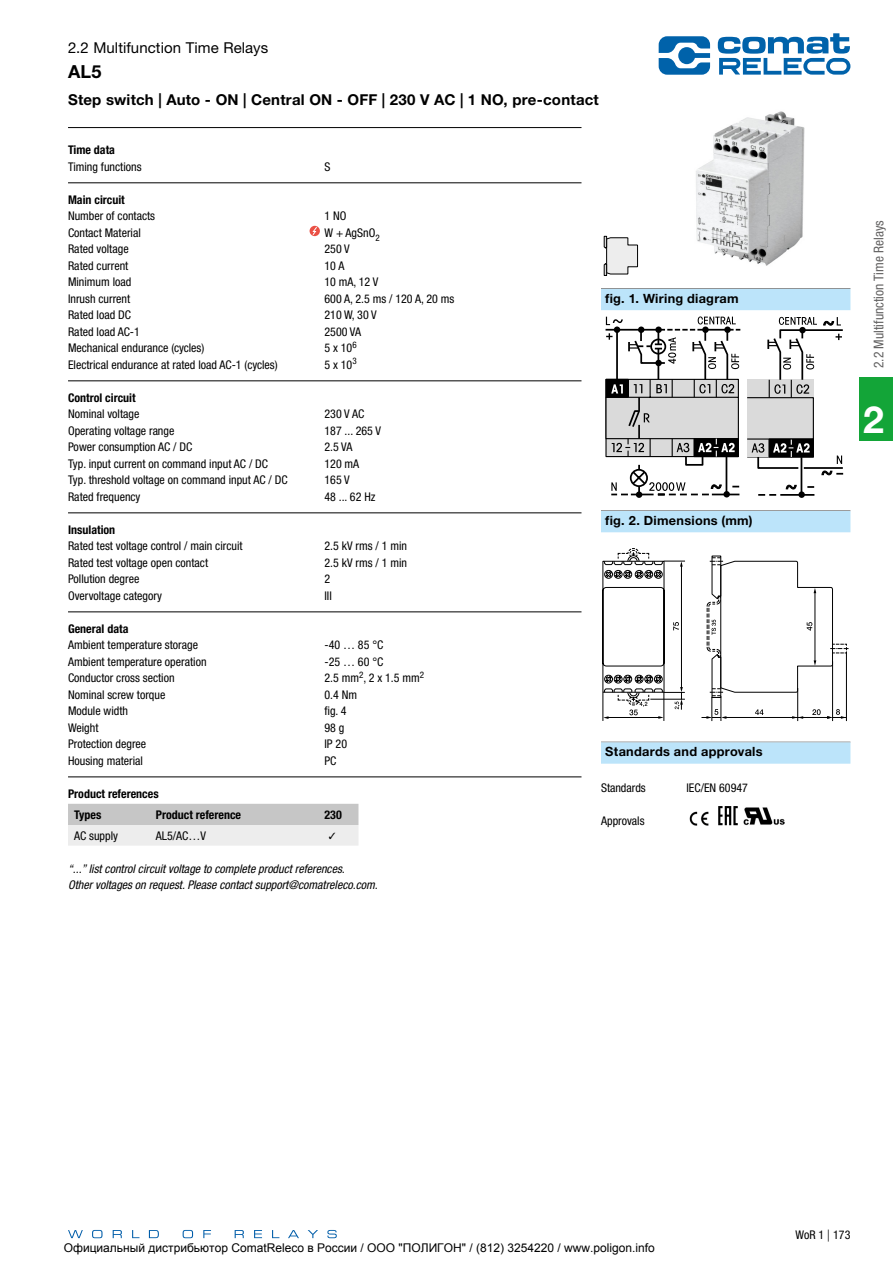
<style>
.page{position:relative;width:893px;height:1263px;background:#fff}
.page>*{position:absolute;margin:0;border:0;box-sizing:border-box;transform-origin:0 0}
.t1{font:700 37.5px "Helvetica Neue LT Std";color:#fff}
.t2{font:700 18px "Helvetica Neue LT Std";color:#000}
.t3{font:700 15px "Helvetica Neue LT Std";letter-spacing:.015em;color:#000}
.t4{font:15px "Helvetica Neue LT Std";letter-spacing:.005em;color:#000}
.t5{font:condensed 13.5px "Helvetica Neue LT Std";color:#646363}
.t6{font:700 12.75px "Helvetica Neue LT Std";letter-spacing:.02em;color:#000}
.t7{font:condensed 12px/16.5px "Helvetica Neue LT Std";color:#000}
.t8{font:italic condensed 12px/16.5px "Helvetica Neue LT Std";color:#000}
.t9{font:700 condensed 12px/20.9px "Helvetica Neue LT Std";color:#000}
.t10{font:12px "Arial";color:#000}
.s1{font-weight:300;font-stretch:normal}
</style>
<div class="page">
<svg style="left:659px;top:36px;width:51px;height:39px"></svg>
<svg style="left:718px;top:33px;width:132px;height:42px"></svg>
<svg style="left:254px;top:1230px;width:8px;height:8px"></svg>
<svg style="left:235px;top:1230px;width:9px;height:8px"></svg>
<svg style="left:327px;top:1230px;width:10px;height:8px"></svg>
<svg style="left:308px;top:1230px;width:10px;height:8px"></svg>
<svg style="left:272px;top:1230px;width:7px;height:8px"></svg>
<svg style="left:288px;top:1230px;width:11px;height:8px"></svg>
<svg style="left:113px;top:1230px;width:9px;height:8px"></svg>
<svg style="left:92px;top:1230px;width:10px;height:8px"></svg>
<svg style="left:68px;top:1230px;width:15px;height:8px"></svg>
<svg style="left:203px;top:1230px;width:8px;height:8px"></svg>
<svg style="left:132px;top:1230px;width:7px;height:8px"></svg>
<svg style="left:183px;top:1230px;width:10px;height:8px"></svg>
<svg style="left:149px;top:1230px;width:10px;height:8px"></svg>
<div style="left:859px;top:377px;width:34px;height:64px;background:#13a538"></div>
<hr style="left:68px;top:183px;width:513px;height:1px;background:#000">
<hr style="left:68px;top:381px;width:513px;height:1px;background:#000">
<hr style="left:68px;top:513px;width:513px;height:1px;background:#000">
<hr style="left:68px;top:612px;width:513px;height:1px;background:#000">
<hr style="left:68px;top:777px;width:513px;height:1px;background:#000">
<hr style="left:68px;top:127px;width:513px;height:1px;background:#000">
<img style="left:696px;top:111px;width:109px;height:155px">
<svg style="left:604px;top:236px;width:34px;height:40px"></svg>
<hr style="left:601px;top:288px;width:249px;height:1px;background:#878787">
<div style="left:601px;top:289px;width:249px;height:21px;background:#bce4fa"></div>
<hr style="left:601px;top:510px;width:249px;height:1px;background:#878787">
<div style="left:601px;top:511px;width:249px;height:21px;background:#bce4fa"></div>
<div style="left:601px;top:742px;width:249px;height:22px;background:#bce4fa"></div>
<svg style="left:605px;top:316px;width:238px;height:181px"></svg>
<svg style="left:602px;top:548px;width:83px;height:173px"></svg>
<svg style="left:701px;top:555px;width:148px;height:166px"></svg>
<img style="left:689px;top:811px;width:20px;height:14px">
<svg style="left:718px;top:806px;width:20px;height:19px"></svg>
<img style="left:744px;top:807px;width:40px;height:18px">
<svg style="left:310px;top:226px;width:10px;height:10px"></svg>
<svg style="left:312px;top:226px;width:6px;height:10px"></svg>
<svg style="left:68px;top:804px;width:290px;height:42px;background:#d9d9d9"></svg>
<p class="t4" style="left:68px;top:39px;width:202px">2.2 Multifunction Time Relays</p>
<h2 class="t2" style="left:68px;top:61px;width:35px">AL5</h2>
<p class="t3" style="left:68px;top:90px;width:532px">Step switch | Auto - ON | Central ON - OFF | 230 V AC | 1 NO, pre-contact</p>
<p class="t9" style="left:68px;top:139px;width:49px">Time data</p>
<p class="t7" style="left:68px;top:158px;width:75px">Timing functions</p>
<p class="t9" style="left:68px;top:189px;width:58px">Main circuit</p>
<p class="t7" style="left:68px;top:208px;width:211px">Number of contacts<br>Contact Material<br>Rated voltage<br>Rated current<br>Minimum load<br>Inrush current<br>Rated load DC<br>Rated load AC-1<br>Mechanical endurance (cycles)<br>Electrical endurance at rated load AC-1 (cycles)</p>
<p class="t9" style="left:68px;top:387px;width:69px">Control circuit</p>
<p class="t7" style="left:68px;top:406px;width:221px">Nominal voltage<br>Operating voltage range<br>Power consumption AC / DC<br>Typ. input current on command input AC / DC<br>Typ. threshold voltage on command input AC / DC<br>Rated frequency</p>
<p class="t9" style="left:68px;top:519px;width:49px">Insulation</p>
<p class="t7" style="left:68px;top:538px;width:176px">Rated test voltage control / main circuit<br>Rated test voltage open contact<br>Pollution degree<br>Overvoltage category</p>
<p class="t9" style="left:68px;top:618px;width:62px">General data</p>
<p class="t7" style="left:68px;top:637px;width:140px">Ambient temperature storage<br>Ambient temperature operation<br>Conductor cross section<br>Nominal screw torque<br>Module width<br>Weight<br>Protection degree<br>Housing material</p>
<p class="t9" style="left:74px;top:783px;width:86px;text-indent:-6px">Product references<br>Types</p>
<p class="t7" style="left:324px;top:158px;width:7px">S</p>
<p class="t7" style="left:324px;top:208px;width:131px">1 NO<br>W + AgSnO<sub>2<br></sub>250 V<br>10 A<br>10 mA, 12 V<br>600 A, 2.5 ms / 120 A, 20 ms<br>210 W, 30 V<br>2500 VA<br>5 x 10<sup>6<br></sup>5 x 10<sup>3</sup></p>
<p class="t7" style="left:324px;top:406px;width:58px">230 V AC<br>187 ... 265 V<br>2.5 VA<br>120 mA<br>165 V<br>48 ... 62 Hz</p>
<p class="t7" style="left:324px;top:538px;width:84px">2.5 kV rms / 1 min<br>2.5 kV rms / 1 min<br>2<br>III</p>
<p class="t7" style="left:324px;top:637px;width:101px">-40 … 85 °C<br>-25 … 60 °C<br>2.5 mm<sup>2</sup>, 2 x 1.5 mm<sup>2<br></sup>0.4 Nm<br>fig. 4<br>98 g<br>IP 20<br>PC</p>
<p class="t9" style="left:156px;top:804px;width:87px">Product reference</p>
<p class="t9" style="left:324px;top:804px;width:19px">230</p>
<p class="t7" style="left:74px;top:827px;width:45px">AC supply</p>
<p class="t7" style="left:156px;top:827px;width:52px">AL5/AC…V</p>
<p class="t8" style="left:68px;top:860px;width:311px">“...” list control circuit voltage to complete product references.<br>Other voltages on request. Please contact support@comatreleco.com.</p>
<p class="t6" style="left:605px;top:290px;width:135px">fig. 1. Wiring diagram</p>
<p class="t6" style="left:605px;top:512px;width:149px">fig. 2. Dimensions (mm)</p>
<p class="t6" style="left:605px;top:744px;width:159px">Standards and approvals</p>
<p class="t7" style="left:601px;top:780px;width:46px">Standards</p>
<p class="t7" style="left:686px;top:780px;width:63px">IEC/EN 60947</p>
<p class="t7" style="left:601px;top:813px;width:45px">Approvals</p>
<p class="t5" style="left:871px;top:368px;width:149px;rotate:-90deg">2.2 Multifunction Time Relays</p>
<h1 class="t1" style="left:863px;top:396px;width:22px">2</h1>
<p class="t10" style="left:64px;top:1240px;width:592px">Официальный дистрибьютор ComatReleco в России / ООО "ПОЛИГОН" / (812) 3254220 / www.poligon.info</p>
<p class="t7" style="left:796px;top:1226px;width:56px">WoR 1 <span class="s1">|</span> 173</p>
</div>
